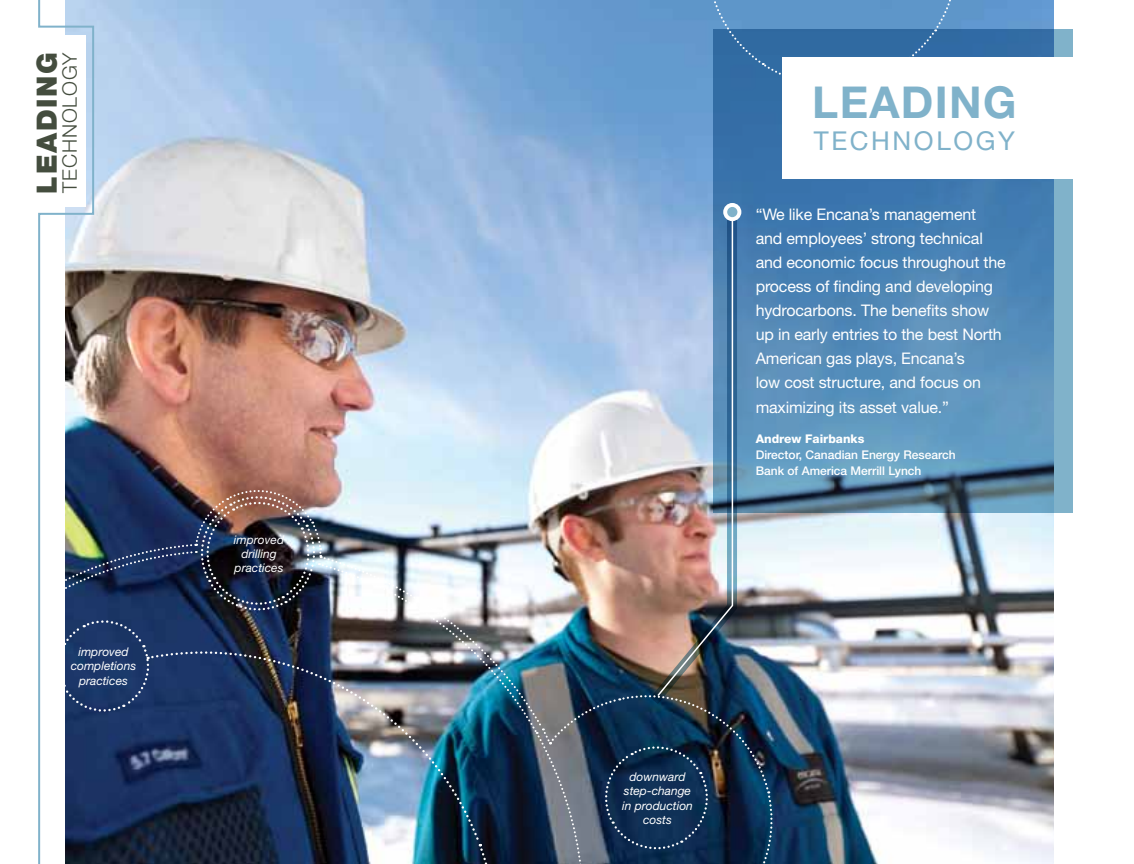
<style>
.page{position:relative;width:1134px;height:864px;background:#fff}
.page>*{position:absolute;margin:0;border:0;box-sizing:border-box;transform-origin:0 0}
.t1{font:700 44px "Helvetica Neue LT Std";letter-spacing:.03em;color:#80b2ca}
.t2{font:900 28px "Helvetica Neue LT Std";letter-spacing:.06em;color:#444d3e}
.t3{font:26px "Helvetica Neue LT Std";letter-spacing:.1em;color:#80b2ca}
.t4{font:300 20px "Helvetica Neue LT Std";letter-spacing:.045em;color:#444d3e}
.t5{font:900 18.8px "Helvetica Neue LT Std";letter-spacing:.06em;color:#444d3e}
.t6{font:300 17px "Helvetica Neue LT Std";letter-spacing:.045em;color:#444d3e}
.t7{font:16px/24.2px "Helvetica Neue LT Std";letter-spacing:-.01em;color:#fff}
.t8{font:italic 12px/14.4px "Helvetica Neue LT Std";color:#fff;text-align:center}
.t9{font:500 12px/16px "Helvetica Neue LT Std";color:#fff}
.t10{font:800 12px "Helvetica Neue LT Std";color:#fff}
</style>
<div class="page">
<img style="left:95px;top:0;width:958px;height:864px">
<svg style="left:38px;top:0;width:57px;height:864px"></svg>
<svg style="left:713px;top:29px;width:360px;height:484px;background:#5388b3"></svg>
<div style="left:783px;top:57px;width:324px;height:121px;background:#fff"></div>
<svg style="left:723px;top:203px;width:18px;height:18px"></svg>
<div style="left:727px;top:207px;width:10px;height:10px;background:#80b2ca;border-radius:50%"></div>
<div style="left:31px;top:35px;width:55px;height:172px;background:#fff"></div>
<img style="left:44px;top:211px;width:738px;height:653px">
<svg style="left:692px;top:0;width:266px;height:101px"></svg>
<p class="t5" style="left:36px;top:197px;width:152px;rotate:-90deg">diversifying</p>
<p class="t6" style="left:57px;top:197px;width:151px;rotate:-90deg">OUR Resources</p>
<h2 class="t2" style="left:30px;top:194px;width:143px;rotate:-90deg">leading</h2>
<p class="t4" style="left:57px;top:193px;width:143px;rotate:-90deg">TECHNOLOGY</p>
<p class="t8" style="left:71px;top:644px;width:67px">improved completions practices</p>
<p class="t8" style="left:234px;top:532px;width:52px">improved drilling practices</p>
<h1 class="t1" style="left:812px;top:75px;width:206px">LEADING</h1>
<h3 class="t3" style="left:814px;top:126px;width:203px">technology</h3>
<p class="t7" style="left:756px;top:202px;width:252px">“We like Encana’s management and employees’ strong technical and economic focus throughout the process of finding and developing hydrocarbons. The benefits show up in early entries to the best North<br>American gas plays, Encana’s<br>low cost structure, and focus on maximizing its asset value.”</p>
<p class="t10" style="left:756px;top:432px;width:110px">Andrew Fairbanks</p>
<p class="t9" style="left:756px;top:447px;width:202px">Director, Canadian Energy Research<br>Bank of America Merrill Lynch</p>
<p class="t8" style="left:622px;top:769px;width:72px">downward step-change in production costs</p>
</div>
